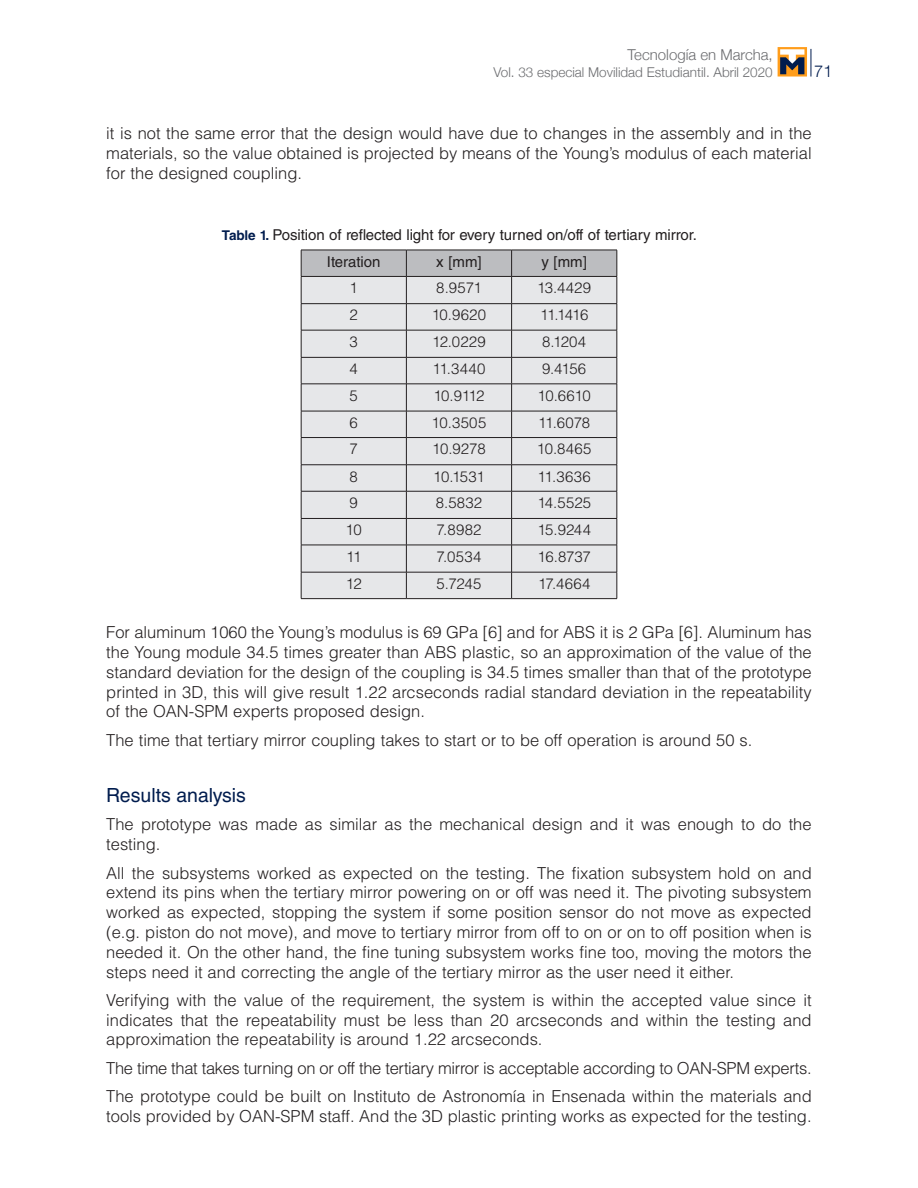
<style>
.page{position:relative;width:918px;height:1188px;background:#fff}
.page>*{position:absolute;margin:0;border:0;box-sizing:border-box;transform-origin:0 0}
._7subtitulo{font:19.5px "Helvetica LT Std";color:#001c4e}
._6texto{font:300 16.5px/19.8px "Helvetica LT Std";color:#231f20;text-align:justify}
._6texto-2{font:300 16.5px "Helvetica LT Std";letter-spacing:-.02em;color:#231f20}
.t1{font:300 16.5px "Helvetica Neue";color:#001c4e}
.Textos_tablas{font:300 15px "Helvetica LT Std";letter-spacing:-.005em;color:#231f20}
._9tituloscuadros1{font:15px "Helvetica LT Std";letter-spacing:-.005em;color:#231f20}
.t2{font:300 15px "Helvetica Neue";color:#6c6d70}
.Titulos_celda_superi{font:15px "Helvetica LT Std";color:#231f20}
.t3{font:300 13.5px "Helvetica Neue";color:#6c6d70}
.s1{font-weight:700;font-size:13.5px;color:#001c4e}
</style>
<div class="page">
<svg style="left:811px;top:49px;width:1px;height:28px"></svg>
<svg style="left:778px;top:47px;width:29px;height:30px"></svg>
<svg style="left:780px;top:49px;width:24px;height:25px"></svg>
<hr style="left:301px;top:598px;width:105px;height:1px;background:#231f20">
<hr style="left:406px;top:598px;width:106px;height:1px;background:#231f20">
<hr style="left:512px;top:598px;width:105px;height:1px;background:#231f20">
<svg style="left:301px;top:250px;width:317px;height:348px;background:#dadadc"></svg>
<hr style="left:301px;top:276px;width:105px;height:1px;background:#231f20">
<hr style="left:406px;top:276px;width:106px;height:1px;background:#231f20">
<hr style="left:512px;top:276px;width:105px;height:1px;background:#231f20">
<p class="t2" style="left:628px;top:43px;width:147px">Tecnología en Marcha,</p>
<p class="t3" style="left:494px;top:61px;width:281px">Vol. 33 especial Movilidad Estudiantil. Abril 2020</p>
<p class="t1" style="left:814px;top:57px;width:20px">71</p>
<p class="_6texto" style="left:106px;top:123px;width:707px">it is not the same error that the design would have due to changes in the assembly and in the materials, so the value obtained is projected by means of the Young’s modulus of each material for the designed coupling.</p>
<p class="_9tituloscuadros1" style="left:222px;top:226px;width:477px"><span class="s1">Table 1.</span> Position of reflected light for every turned on/off of tertiary mirror.</p>
<p class="Titulos_celda_superi" style="left:327px;top:253px;width:55px">Iteration</p>
<p class="Titulos_celda_superi" style="left:436px;top:253px;width:47px">x [mm]</p>
<p class="Titulos_celda_superi" style="left:542px;top:253px;width:47px">y [mm]</p>
<p class="Textos_tablas" style="left:350px;top:279px;width:10px">1</p>
<p class="Textos_tablas" style="left:436px;top:279px;width:47px">8.9571</p>
<p class="Textos_tablas" style="left:537px;top:279px;width:56px">13.4429</p>
<p class="Textos_tablas" style="left:350px;top:306px;width:10px">2</p>
<p class="Textos_tablas" style="left:432px;top:306px;width:56px">10.9620</p>
<p class="Textos_tablas" style="left:540px;top:306px;width:50px">11.1416</p>
<p class="Textos_tablas" style="left:350px;top:332px;width:10px">3</p>
<p class="Textos_tablas" style="left:432px;top:332px;width:55px">12.0229</p>
<p class="Textos_tablas" style="left:542px;top:332px;width:46px">8.1204</p>
<p class="Textos_tablas" style="left:350px;top:359px;width:10px">4</p>
<p class="Textos_tablas" style="left:432px;top:359px;width:55px">11.3440</p>
<p class="Textos_tablas" style="left:542px;top:359px;width:46px">9.4156</p>
<p class="Textos_tablas" style="left:350px;top:386px;width:10px">5</p>
<p class="Textos_tablas" style="left:433px;top:386px;width:53px">10.9112</p>
<p class="Textos_tablas" style="left:538px;top:386px;width:55px">10.6610</p>
<p class="Textos_tablas" style="left:350px;top:413px;width:10px">6</p>
<p class="Textos_tablas" style="left:432px;top:413px;width:56px">10.3505</p>
<p class="Textos_tablas" style="left:538px;top:413px;width:53px">11.6078</p>
<p class="Textos_tablas" style="left:350px;top:440px;width:10px">7</p>
<p class="Textos_tablas" style="left:432px;top:440px;width:55px">10.9278</p>
<p class="Textos_tablas" style="left:537px;top:440px;width:56px">10.8465</p>
<p class="Textos_tablas" style="left:350px;top:467px;width:10px">8</p>
<p class="Textos_tablas" style="left:433px;top:467px;width:53px">10.1531</p>
<p class="Textos_tablas" style="left:538px;top:467px;width:55px">11.3636</p>
<p class="Textos_tablas" style="left:350px;top:493px;width:10px">9</p>
<p class="Textos_tablas" style="left:436px;top:493px;width:48px">8.5832</p>
<p class="Textos_tablas" style="left:537px;top:493px;width:55px">14.5525</p>
<p class="Textos_tablas" style="left:346px;top:521px;width:18px">10</p>
<p class="Textos_tablas" style="left:437px;top:521px;width:46px">7.8982</p>
<p class="Textos_tablas" style="left:537px;top:521px;width:55px">15.9244</p>
<p class="Textos_tablas" style="left:346px;top:547px;width:17px">11</p>
<p class="Textos_tablas" style="left:436px;top:547px;width:47px">7.0534</p>
<p class="Textos_tablas" style="left:538px;top:547px;width:55px">16.8737</p>
<p class="Textos_tablas" style="left:346px;top:574px;width:17px">12</p>
<p class="Textos_tablas" style="left:437px;top:574px;width:46px">5.7245</p>
<p class="Textos_tablas" style="left:538px;top:574px;width:54px">17.4664</p>
<p class="_6texto" style="left:106px;top:622px;width:707px">For aluminum 1060 the Young’s modulus is 69 GPa [6] and for ABS it is 2 GPa [6]. Aluminum has the Young module 34.5 times greater than ABS plastic, so an approximation of the value of the standard deviation for the design of the coupling is 34.5 times smaller than that of the prototype printed in 3D, this will give result 1.22 arcseconds radial standard deviation in the repeatability of the OAN-SPM experts proposed design.</p>
<p class="_6texto" style="left:106px;top:730px;width:648px">The time that tertiary mirror coupling takes to start or to be off operation is around 50 s.</p>
<p class="_7subtitulo" style="left:106px;top:784px;width:141px">Results analysis</p>
<p class="_6texto" style="left:106px;top:815px;width:707px">The prototype was made as similar as the mechanical design and it was enough to do the testing.</p>
<p class="_6texto" style="left:106px;top:863px;width:707px">All the subsystems worked as expected on the testing. The fixation subsystem hold on and extend its pins when the tertiary mirror powering on or off was need it. The pivoting subsystem worked as expected, stopping the system if some position sensor do not move as expected (e.g. piston do not move), and move to tertiary mirror from off to on or on to off position when is needed it. On the other hand, the fine tuning subsystem works fine too, moving the motors the steps need it and correcting the angle of the tertiary mirror as the user need it either.</p>
<p class="_6texto" style="left:106px;top:990px;width:707px">Verifying with the value of the requirement, the system is within the accepted value since it indicates that the repeatability must be less than 20 arcseconds and within the testing and approximation the repeatability is around 1.22 arcseconds.</p>
<p class="_6texto-2" style="left:106px;top:1058px;width:707px">The time that takes turning on or off the tertiary mirror is acceptable according to OAN-SPM experts.</p>
<p class="_6texto" style="left:106px;top:1086px;width:707px">The prototype could be built on Instituto de Astronomía in Ensenada within the materials and tools provided by OAN-SPM staff. And the 3D plastic printing works as expected for the testing.</p>
</div>
